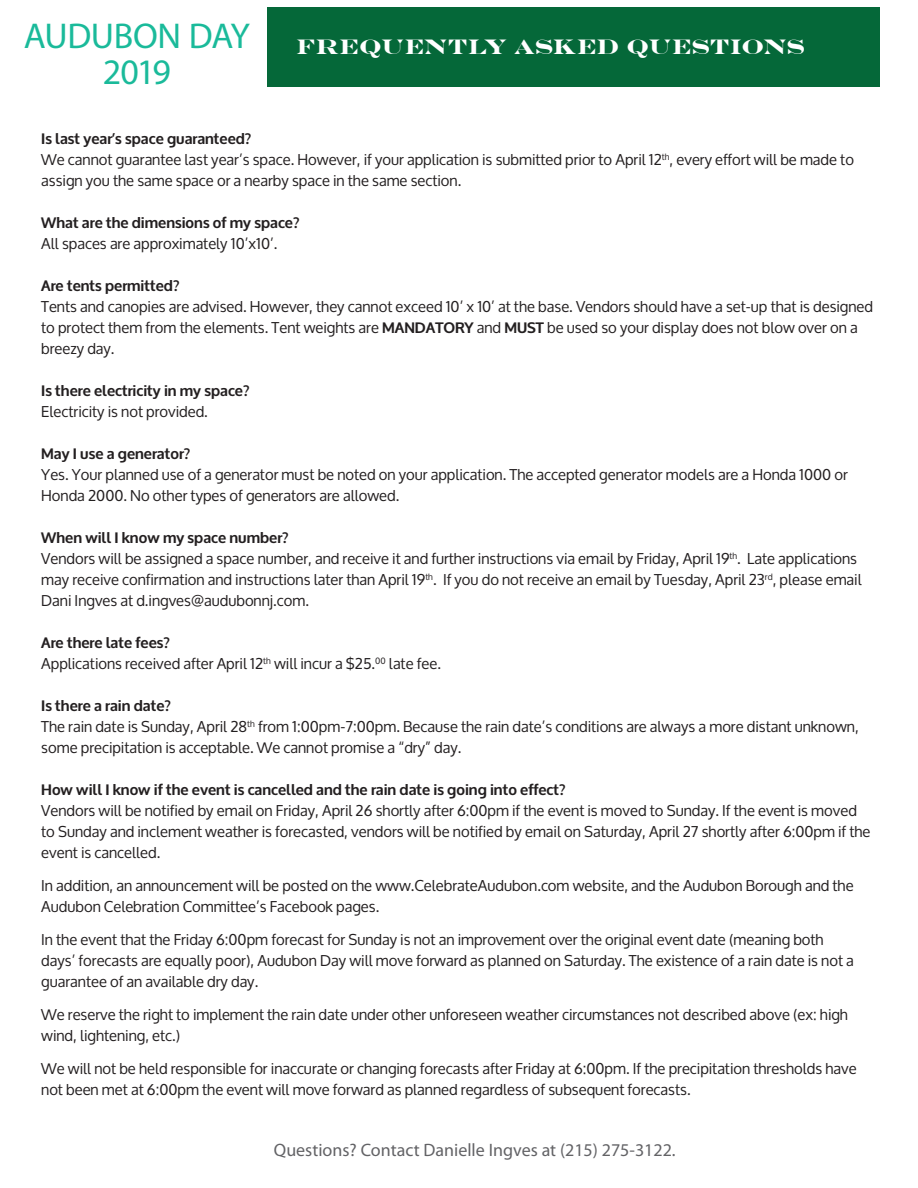
<style>
.page{position:relative;width:918px;height:1188px;background:#fff}
.page>*{position:absolute;margin:0;border:0;box-sizing:border-box;transform-origin:0 0}
.t1{font:36px/36px "Myriad Pro";letter-spacing:-.025em;color:#1aba9a;text-align:center}
.Welcome{font:700 21px "Engravers";letter-spacing:-.005em;color:#fff}
.t2{font:18px "Myriad Pro";color:#636366}
.t3{font:15px/21px "Oxygen";color:#231f20}
.t4{font:700 15px "Oxygen";color:#231f20}
.s1{font-weight:700}
</style>
<div class="page">
<div style="left:268px;top:7px;width:612px;height:80px;background:#056839"></div>
<p class="t1" style="left:24px;top:18px;width:228px">AUDUBON DAY<br>2019</p>
<p class="Welcome" style="left:296px;top:35px;width:510px">FREQUENTLY ASKED QUESTIONS</p>
<p class="t4" style="left:41px;top:129px;width:212px">Is last year’s space guaranteed?</p>
<p class="t3" style="left:41px;top:149px;width:814px">We cannot guarantee last year’s space. However, if your application is submitted prior to April 12<sup>th</sup>, every effort will be made to assign you the same space or a nearby space in the same section.</p>
<p class="t4" style="left:41px;top:213px;width:260px">What are the dimensions of my space?</p>
<p class="t3" style="left:41px;top:233px;width:238px">All spaces are approximately 10’x10’.</p>
<p class="t4" style="left:41px;top:276px;width:140px">Are tents permitted?</p>
<p class="t3" style="left:41px;top:296px;width:833px">Tents and canopies are advised. However, they cannot exceed 10’ x 10’ at the base. Vendors should have a set-up that is designed to protect them from the elements. Tent weights are <span class="s1">MANDATORY</span> and <span class="s1">MUST</span> be used so your display does not blow over on a breezy day.</p>
<p class="t4" style="left:41px;top:381px;width:210px">Is there electricity in my space?</p>
<p class="t3" style="left:41px;top:401px;width:168px">Electricity is not provided.</p>
<p class="t4" style="left:41px;top:444px;width:151px">May I use a generator?</p>
<p class="t3" style="left:41px;top:464px;width:808px">Yes. Your planned use of a generator must be noted on your application. The accepted generator models are a Honda 1000 or<br>Honda 2000. No other types of generators are allowed.</p>
<p class="t4" style="left:41px;top:528px;width:249px">When will I know my space number?</p>
<p class="t3" style="left:41px;top:548px;width:822px">Vendors will be assigned a space number, and receive it and further instructions via email by Friday, April 19<sup>th</sup>. Late applications may receive confirmation and instructions later than April 19<sup>th</sup>. If you do not receive an email by Tuesday, April 23<sup>rd</sup>, please email<br>Dani Ingves at d.ingves@audubonnj.com.</p>
<p class="t4" style="left:41px;top:633px;width:130px">Are there late fees?</p>
<p class="t3" style="left:41px;top:653px;width:401px">Applications received after April 12<sup>th</sup> will incur a $25.<sup>00</sup> late fee.</p>
<p class="t4" style="left:41px;top:696px;width:131px">Is there a rain date?</p>
<p class="t3" style="left:41px;top:716px;width:819px">The rain date is Sunday, April 28<sup>th</sup> from 1:00pm-7:00pm. Because the rain date’s conditions are always a more distant unknown, some precipitation is acceptable. We cannot promise a “dry” day.</p>
<p class="t4" style="left:41px;top:780px;width:526px">How will I know if the event is cancelled and the rain date is going into effect?</p>
<p class="t3" style="left:41px;top:800px;width:831px">Vendors will be notified by email on Friday, April 26 shortly after 6:00pm if the event is moved to Sunday. If the event is moved to Sunday and inclement weather is forecasted, vendors will be notified by email on Saturday, April 27 shortly after 6:00pm if the event is cancelled.</p>
<p class="t3" style="left:41px;top:875px;width:814px">In addition, an announcement will be posted on the www.CelebrateAudubon.com website, and the Audubon Borough and the<br>Audubon Celebration Committee’s Facebook pages.</p>
<p class="t3" style="left:41px;top:929px;width:814px">In the event that the Friday 6:00pm forecast for Sunday is not an improvement over the original event date (meaning both days’ forecasts are equally poor), Audubon Day will move forward as planned on Saturday. The existence of a rain date is not a guarantee of an available dry day.</p>
<p class="t3" style="left:41px;top:1004px;width:808px">We reserve the right to implement the rain date under other unforeseen weather circumstances not described above (ex: high wind, lightening, etc.)</p>
<p class="t3" style="left:41px;top:1058px;width:817px">We will not be held responsible for inaccurate or changing forecasts after Friday at 6:00pm. If the precipitation thresholds have not been met at 6:00pm the event will move forward as planned regardless of subsequent forecasts.</p>
<p class="t2" style="left:274px;top:1139px;width:403px">Questions? Contact Danielle Ingves at (215) 275-3122.</p>
</div>
